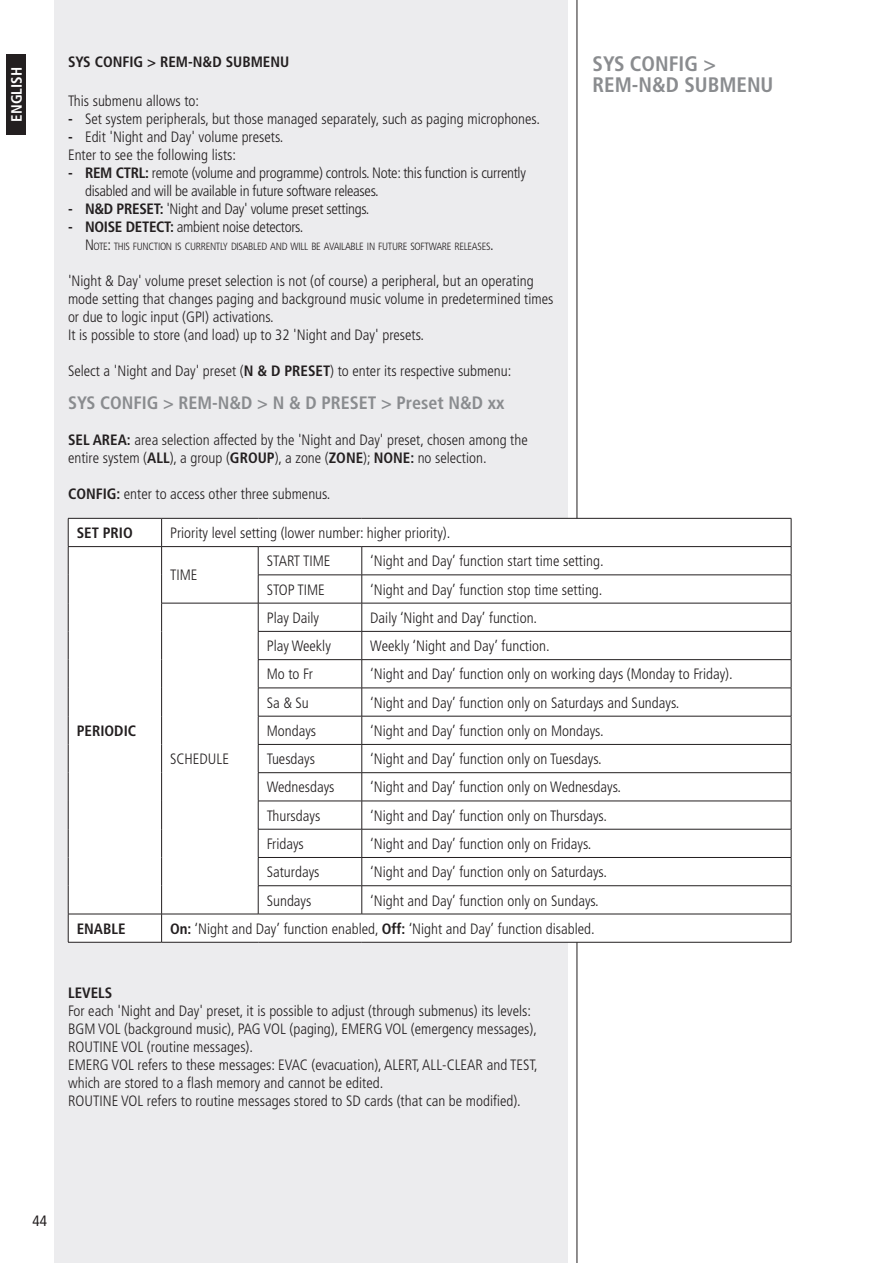
<style>
.page{position:relative;width:893px;height:1263px;background:#fff}
.page>*{position:absolute;margin:0;border:0;box-sizing:border-box;transform-origin:0 0}
.t1{font:700 condensed 21px/21px "Frutiger LT Std";color:#8a8c8f}
.t2{font:700 condensed 18px "Frutiger LT Std";color:#8a8c8f}
.t3{font:300 condensed 15px/18px "Frutiger LT Std";color:#231f20}
.t4{font:300 condensed 15px/18px "Frutiger LT Std";letter-spacing:-.02em;color:#231f20}
.t5{font:700 condensed 15px "Frutiger LT Std";color:#231f20}
.t6{font:700 condensed 15px "Frutiger LT Std";color:#fff}
.t7{font:condensed 15px "Frutiger LT Std";color:#231f20}
.t8{font:300 condensed 10.5px "Frutiger LT Std";letter-spacing:-.03em;color:#231f20}
.s1{font-weight:700}
.s2{font-size:15px}
</style>
<div class="page">
<div style="left:54px;top:0;width:514px;height:1263px;background:#ececee"></div>
<hr style="left:577px;top:0;width:1px;height:1263px;background:#231f20">
<div style="left:6px;top:54px;width:20px;height:81px;background:#231f20"></div>
<div style="left:69px;top:519px;width:722px;height:423px;background:#fff"></div>
<hr style="left:68px;top:546px;width:94px;height:1px;background:#231f20">
<hr style="left:162px;top:546px;width:96px;height:1px;background:#231f20">
<hr style="left:258px;top:546px;width:104px;height:1px;background:#231f20">
<hr style="left:362px;top:546px;width:429px;height:1px;background:#231f20">
<hr style="left:258px;top:575px;width:104px;height:1px;background:#231f20">
<hr style="left:362px;top:575px;width:429px;height:1px;background:#231f20">
<hr style="left:161px;top:603px;width:97px;height:1px;background:#231f20">
<hr style="left:258px;top:603px;width:104px;height:1px;background:#231f20">
<hr style="left:362px;top:603px;width:429px;height:1px;background:#231f20">
<hr style="left:258px;top:631px;width:104px;height:1px;background:#231f20">
<hr style="left:362px;top:631px;width:429px;height:1px;background:#231f20">
<hr style="left:258px;top:659px;width:104px;height:1px;background:#231f20">
<hr style="left:362px;top:659px;width:429px;height:1px;background:#231f20">
<hr style="left:258px;top:688px;width:104px;height:1px;background:#231f20">
<hr style="left:362px;top:688px;width:429px;height:1px;background:#231f20">
<hr style="left:258px;top:716px;width:104px;height:1px;background:#231f20">
<hr style="left:362px;top:716px;width:429px;height:1px;background:#231f20">
<hr style="left:258px;top:744px;width:104px;height:1px;background:#231f20">
<hr style="left:362px;top:744px;width:429px;height:1px;background:#231f20">
<hr style="left:258px;top:772px;width:104px;height:1px;background:#231f20">
<hr style="left:362px;top:772px;width:429px;height:1px;background:#231f20">
<hr style="left:258px;top:801px;width:104px;height:1px;background:#231f20">
<hr style="left:362px;top:801px;width:429px;height:1px;background:#231f20">
<hr style="left:258px;top:829px;width:104px;height:1px;background:#231f20">
<hr style="left:362px;top:829px;width:429px;height:1px;background:#231f20">
<hr style="left:258px;top:857px;width:104px;height:1px;background:#231f20">
<hr style="left:362px;top:857px;width:429px;height:1px;background:#231f20">
<hr style="left:258px;top:885px;width:104px;height:1px;background:#231f20">
<svg style="left:258px;top:547px;width:1px;height:367px"></svg>
<hr style="left:362px;top:885px;width:429px;height:1px;background:#231f20">
<svg style="left:362px;top:547px;width:1px;height:367px"></svg>
<hr style="left:68px;top:914px;width:94px;height:1px;background:#231f20">
<hr style="left:162px;top:914px;width:96px;height:1px;background:#231f20">
<svg style="left:161px;top:519px;width:1px;height:423px"></svg>
<hr style="left:258px;top:914px;width:104px;height:1px;background:#231f20">
<hr style="left:362px;top:914px;width:429px;height:1px;background:#231f20">
<hr style="left:68px;top:518px;width:94px;height:1px;background:#231f20">
<hr style="left:162px;top:518px;width:96px;height:1px;background:#231f20">
<hr style="left:258px;top:518px;width:104px;height:1px;background:#231f20">
<hr style="left:362px;top:518px;width:429px;height:1px;background:#231f20">
<svg style="left:791px;top:518px;width:1px;height:424px"></svg>
<hr style="left:68px;top:942px;width:94px;height:1px;background:#231f20">
<hr style="left:162px;top:942px;width:96px;height:1px;background:#231f20">
<hr style="left:258px;top:942px;width:104px;height:1px;background:#231f20">
<hr style="left:362px;top:942px;width:429px;height:1px;background:#231f20">
<svg style="left:68px;top:518px;width:1px;height:424px"></svg>
<p class="t5" style="left:68px;top:53px;width:223px">SYS CONFIG &gt; REM-N&amp;D SUBMENU</p>
<p class="t3" style="left:68px;top:92px;width:133px">This submenu allows to:</p>
<p class="t3" style="left:68px;top:110px;width:473px"><span class="s1">-</span> Set system peripherals, but those managed separately, such as paging microphones.</p>
<p class="t3" style="left:68px;top:128px;width:217px"><span class="s1">-</span> Edit 'Night and Day' volume presets.<br>Enter to see the following lists:</p>
<p class="t4" style="left:85px;top:164px;width:442px;text-indent:-17px"><span class="s1">- REM CTRL:</span> remote (volume and programme) controls. Note: this function is currently disabled and will be available in future software releases.</p>
<p class="t4" style="left:68px;top:200px;width:303px"><span class="s1">- N&amp;D PRESET:</span> 'Night and Day' volume preset settings.</p>
<p class="t4" style="left:68px;top:218px;width:237px"><span class="s1">- NOISE DETECT:</span> ambient noise detectors.</p>
<p class="t8" style="left:85px;top:240px;width:410px"><span class="s2">N</span>OTE<span class="s2">:</span> THIS FUNCTION IS CURRENTLY DISABLED AND WILL BE AVAILABLE IN FUTURE SOFTWARE RELEASES<span class="s2">.</span></p>
<p class="t3" style="left:68px;top:272px;width:487px">'Night &amp; Day' volume preset selection is not (of course) a peripheral, but an operating mode setting that changes paging and background music volume in predetermined times or due to logic input (GPI) activations.<br>It is possible to store (and load) up to 32 'Night and Day' presets.</p>
<p class="t3" style="left:68px;top:362px;width:445px">Select a 'Night and Day' preset (<span class="s1">N &amp; D PRESET</span>) to enter its respective submenu:</p>
<p class="t2" style="left:68px;top:392px;width:438px">SYS CONFIG &gt; REM-N&amp;D &gt; N &amp; D PRESET &gt; Preset N&amp;D xx</p>
<p class="t3" style="left:68px;top:431px;width:461px"><span class="s1">SEL AREA:</span> area selection affected by the 'Night and Day' preset, chosen among the entire system (<span class="s1">ALL</span>), a group (<span class="s1">GROUP</span>), a zone (<span class="s1">ZONE</span>); <span class="s1">NONE:</span> no selection.</p>
<p class="t3" style="left:68px;top:485px;width:264px"><span class="s1">CONFIG:</span> enter to access other three submenus.</p>
<p class="t5" style="left:77px;top:524px;width:58px">SET PRIO</p>
<p class="t3" style="left:170px;top:524px;width:282px">Priority level setting (lower number: higher priority).</p>
<p class="t6" style="left:8px;top:122px;width:56px;rotate:-90deg">ENGLISH</p>
<h1 class="t1" style="left:593px;top:54px;width:182px">SYS CONFIG &gt;<br>REM-N&amp;D SUBMENU</h1>
<p class="t3" style="left:170px;top:566px;width:29px">TIME</p>
<p class="t5" style="left:77px;top:722px;width:61px">PERIODIC</p>
<p class="t3" style="left:170px;top:750px;width:60px">SCHEDULE</p>
<p class="t3" style="left:267px;top:552px;width:65px">START TIME</p>
<p class="t3" style="left:370px;top:552px;width:235px">‘Night and Day’ function start time setting.</p>
<p class="t3" style="left:267px;top:581px;width:60px">STOP TIME</p>
<p class="t3" style="left:370px;top:581px;width:234px">‘Night and Day’ function stop time setting.</p>
<p class="t3" style="left:267px;top:609px;width:54px">Play Daily</p>
<p class="t3" style="left:370px;top:609px;width:168px">Daily ‘Night and Day’ function.</p>
<p class="t3" style="left:267px;top:637px;width:66px">Play Weekly</p>
<p class="t3" style="left:370px;top:637px;width:181px">Weekly ‘Night and Day’ function.</p>
<p class="t3" style="left:267px;top:665px;width:48px">Mo to Fr</p>
<p class="t3" style="left:370px;top:665px;width:364px">‘Night and Day’ function only on working days (Monday to Friday).</p>
<p class="t3" style="left:267px;top:694px;width:44px">Sa &amp; Su</p>
<p class="t3" style="left:370px;top:694px;width:311px">‘Night and Day’ function only on Saturdays and Sundays.</p>
<p class="t3" style="left:267px;top:722px;width:51px">Mondays</p>
<p class="t3" style="left:370px;top:722px;width:235px">‘Night and Day’ function only on Mondays.</p>
<p class="t3" style="left:267px;top:750px;width:50px">Tuesdays</p>
<p class="t3" style="left:370px;top:750px;width:233px">‘Night and Day’ function only on Tuesdays.</p>
<p class="t3" style="left:267px;top:778px;width:69px">Wednesdays</p>
<p class="t3" style="left:370px;top:778px;width:252px">‘Night and Day’ function only on Wednesdays.</p>
<p class="t3" style="left:267px;top:807px;width:55px">Thursdays</p>
<p class="t3" style="left:370px;top:807px;width:238px">‘Night and Day’ function only on Thursdays.</p>
<p class="t3" style="left:267px;top:835px;width:39px">Fridays</p>
<p class="t3" style="left:370px;top:835px;width:223px">‘Night and Day’ function only on Fridays.</p>
<p class="t3" style="left:267px;top:863px;width:54px">Saturdays</p>
<p class="t3" style="left:370px;top:863px;width:238px">‘Night and Day’ function only on Saturdays.</p>
<p class="t3" style="left:267px;top:891px;width:46px">Sundays</p>
<p class="t3" style="left:370px;top:891px;width:230px">‘Night and Day’ function only on Sundays.</p>
<p class="t5" style="left:77px;top:920px;width:50px">ENABLE</p>
<p class="t3" style="left:170px;top:920px;width:426px"><span class="s1">On:</span> ‘Night and Day’ function enabled, <span class="s1">Off:</span> ‘Night and Day’ function disabled.</p>
<p class="t5" style="left:68px;top:984px;width:46px">LEVELS</p>
<p class="t3" style="left:68px;top:1002px;width:471px">For each 'Night and Day' preset, it is possible to adjust (through submenus) its levels:<br>BGM VOL (background music), PAG VOL (paging), EMERG VOL (emergency messages), ROUTINE VOL (routine messages).<br>EMERG VOL refers to these messages: EVAC (evacuation), ALERT, ALL-CLEAR and TEST, which are stored to a flash memory and cannot be edited.<br>ROUTINE VOL refers to routine messages stored to SD cards (that can be modified).</p>
<p class="t7" style="left:33px;top:1211px;width:16px">44</p>
</div>
